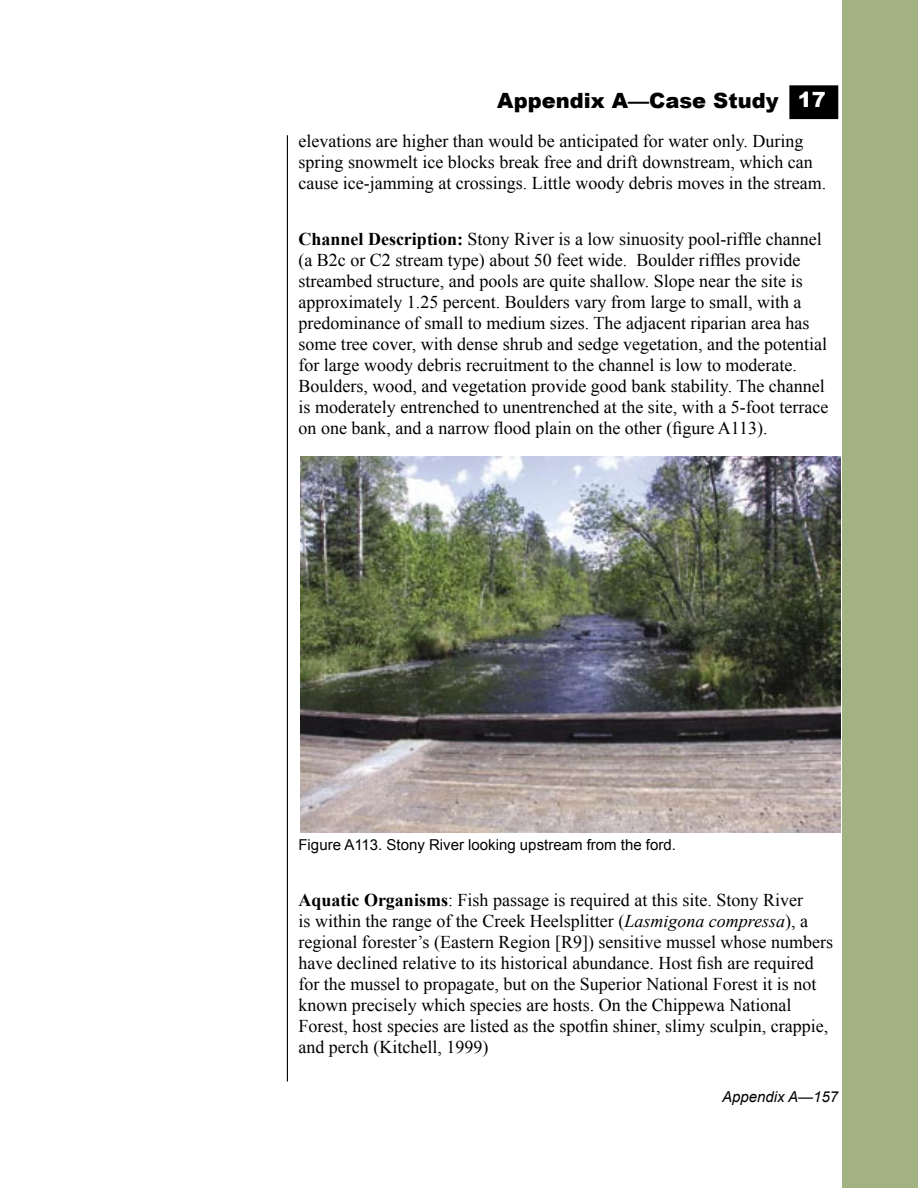
<style>
.page{position:relative;width:918px;height:1188px;background:#fff}
.page>*{position:absolute;margin:0;border:0;box-sizing:border-box;transform-origin:0 0}
.t1{font:900 21px "Arial";color:#000}
.t2{font:900 21px "Arial";color:#fff}
.indent{font:18px/21px "Times New Roman";color:#000}
.indent-2{font:15px "Arial";color:#000}
.t3{font:italic 15px "Arial";color:#000}
.s1{font-weight:700}
.s2{font-style:italic}
</style>
<div class="page">
<hr style="left:287px;top:135px;width:1px;height:947px;background:#000">
<div style="left:790px;top:86px;width:48px;height:32px;background:#000"></div>
<div style="left:789px;top:85px;width:49px;height:34px;border:2px solid #000"></div>
<div style="left:843px;top:0;width:75px;height:1188px;background:#a3b282"></div>
<img style="left:300px;top:456px;width:540px;height:377px">
<p class="t2" style="left:798px;top:88px;width:30px">17</p>
<p class="t1" style="left:497px;top:89px;width:283px">Appendix A—Case Study</p>
<p class="indent" style="left:298px;top:131px;width:529px">elevations are higher than would be anticipated for water only. During spring snowmelt ice blocks break free and drift downstream, which can cause ice-jamming at crossings. Little woody debris moves in the stream.</p>
<p class="indent" style="left:298px;top:228px;width:531px"><span class="s1">Channel Description:</span> Stony River is a low sinuosity pool-riffle channel (a B2c or C2 stream type) about 50 feet wide. Boulder riffles provide streambed structure, and pools are quite shallow. Slope near the site is approximately 1.25 percent. Boulders vary from large to small, with a predominance of small to medium sizes. The adjacent riparian area has some tree cover, with dense shrub and sedge vegetation, and the potential for large woody debris recruitment to the channel is low to moderate.<br>Boulders, wood, and vegetation provide good bank stability. The channel is moderately entrenched to unentrenched at the site, with a 5-foot terrace on one bank, and a narrow flood plain on the other (figure A113).</p>
<p class="indent-2" style="left:298px;top:837px;width:379px">Figure A113. Stony River looking upstream from the ford.</p>
<p class="indent" style="left:298px;top:889px;width:536px"><span class="s1">Aquatic Organisms</span>: Fish passage is required at this site. Stony River<br>is within the range of the Creek Heelsplitter (<span class="s2">Lasmigona compressa</span>), a regional forester’s (Eastern Region [R9]) sensitive mussel whose numbers have declined relative to its historical abundance. Host fish are required for the mussel to propagate, but on the Superior National Forest it is not known precisely which species are hosts. On the Chippewa National Forest, host species are listed as the spotfin shiner, slimy sculpin, crappie, and perch (Kitchell, 1999)</p>
<p class="t3" style="left:722px;top:1088px;width:118px">Appendix A—157</p>
</div>
